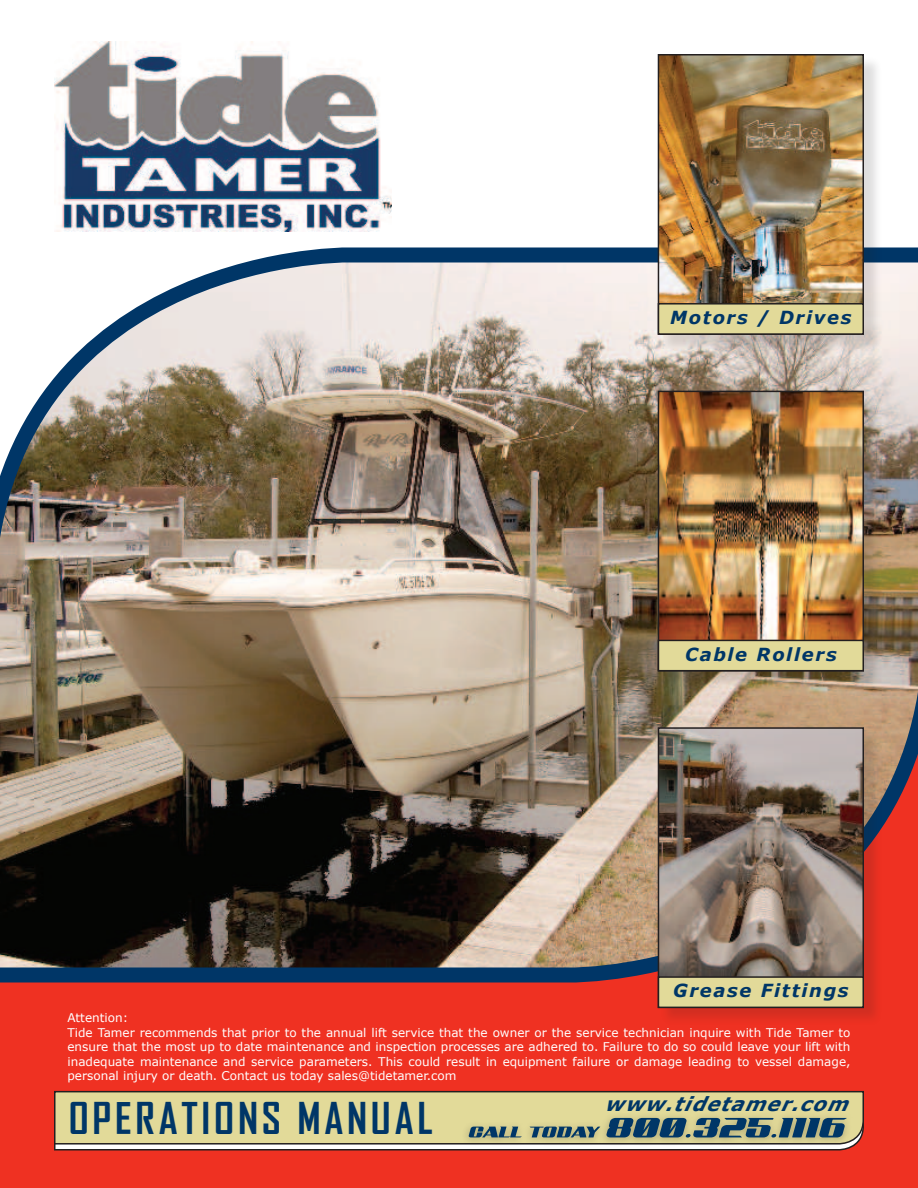
<style>
.page{position:relative;width:918px;height:1188px;background:#fff}
.page>*{position:absolute;margin:0;border:0;box-sizing:border-box;transform-origin:0 0}
.t1{font:700 42px "Agency FB";letter-spacing:.09em;color:#003667}
.t2{font:italic 700 19.5px "Verdana";color:#003667}
.t3{font:italic 700 18px "Verdana";letter-spacing:.09em;color:#003667}
.t4{font:12px/14.4px "Verdana";color:#fff}
</style>
<div class="page">
<div style="left:0;top:594px;width:918px;height:594px;background:#ef3122"></div>
<img style="left:0;top:240px;width:918px;height:750px">
<svg style="left:54px;top:1090px;width:810px;height:55px"></svg>
<svg style="left:55px;top:1092px;width:808px;height:58px;background:#c6c394"></svg>
<img style="left:54px;top:41px;width:338px;height:190px">
<div style="left:660px;top:730px;width:222px;height:297px;background:#231f20;opacity:.15"></div>
<img style="left:661px;top:730px;width:200px;height:246px">
<div style="left:658px;top:727px;width:206px;height:281px;border:2px solid #231f20"></div>
<div style="left:658px;top:977px;width:205px;height:30px;background:#e2da99"></div>
<div style="left:658px;top:976px;width:206px;height:32px;border:2px solid #231f20"></div>
<div style="left:660px;top:393px;width:222px;height:297px;background:#231f20;opacity:.15"></div>
<img style="left:661px;top:394px;width:200px;height:246px">
<div style="left:658px;top:391px;width:206px;height:280px;border:2px solid #231f20"></div>
<div style="left:658px;top:640px;width:205px;height:31px;background:#e2da99"></div>
<div style="left:658px;top:640px;width:206px;height:31px;border:2px solid #231f20"></div>
<div style="left:660px;top:56px;width:222px;height:297px;background:#231f20;opacity:.15"></div>
<img style="left:661px;top:57px;width:200px;height:246px">
<div style="left:658px;top:54px;width:206px;height:281px;border:2px solid #231f20"></div>
<div style="left:658px;top:304px;width:205px;height:30px;background:#e2da99"></div>
<div style="left:658px;top:303px;width:206px;height:32px;border:2px solid #231f20"></div>
<h3 class="t3" style="left:670px;top:310px;width:183px">Motors / Drives</h3>
<h3 class="t3" style="left:685px;top:647px;width:153px">Cable Rollers</h3>
<h3 class="t3" style="left:673px;top:984px;width:177px">Grease Fittings</h3>
<p class="t4" style="left:68px;top:1012px;width:785px">Attention:<br>Tide Tamer recommends that prior to the annual lift service that the owner or the service technician inquire with Tide Tamer to ensure that the most up to date maintenance and inspection processes are adhered to. Failure to do so could leave your lift with inadequate maintenance and service parameters. This could result in equipment failure or damage leading to vessel damage, personal injury or death. Contact us today sales@tidetamer.com</p>
<h1 class="t1" style="left:69px;top:1095px;width:366px">OPERATIONS MANUAL</h1>
<h2 class="t2" style="left:604px;top:1096px;width:253px">www.tidetamer.com</h2>
</div>
